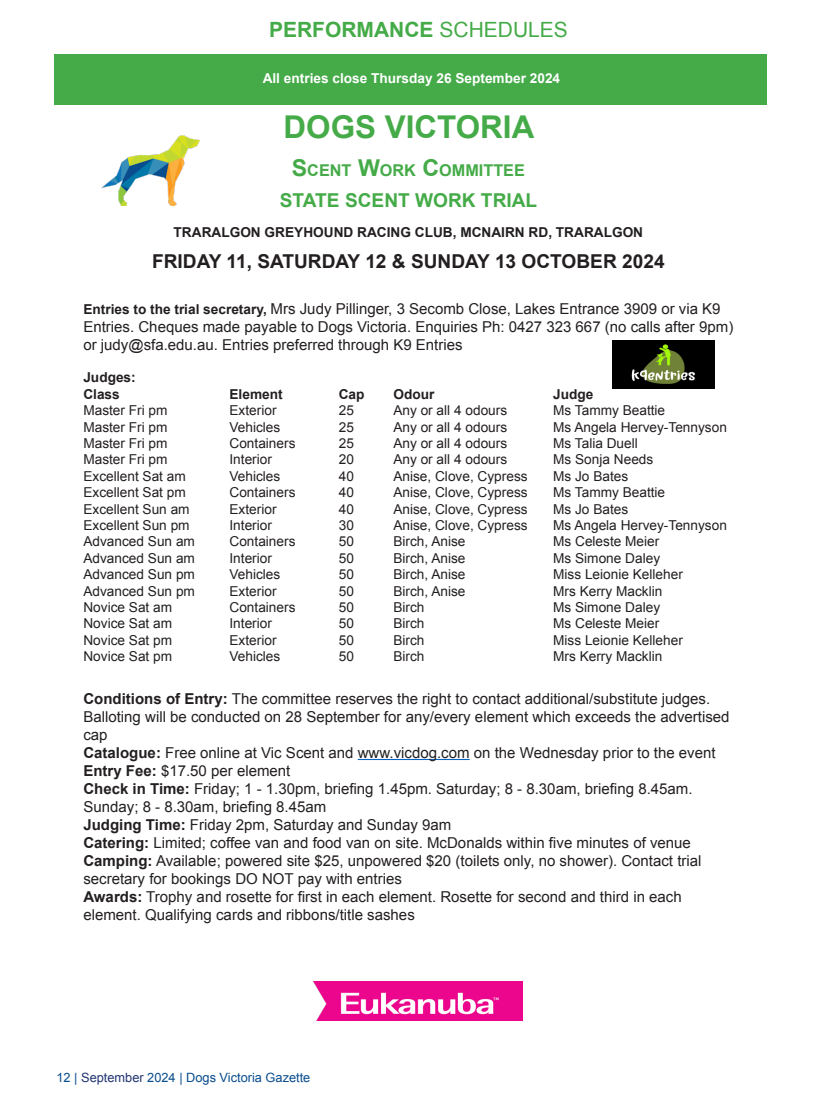
<style>
.page{position:relative;width:821px;height:1115px;background:#fff}
.page>*{position:absolute;margin:0;border:0;box-sizing:border-box;transform-origin:0 0}
.t1{font:700 31.35px "Arial";color:#45ab48}
.club_name{font:700 21px "Arial";color:#45ab48}
.t2{font:700 19.05px "Arial";color:#231f20}
.t3{font:700 19.05px "Arial";color:#45ab48}
.t4{font:700 16.2px "Arial";color:#45ab48}
.t5{font:15px/18px "Arial";color:#231f20}
.t6{font:13.65px "Arial";color:#231f20}
.t7{font:700 13.65px/16.4px "Arial";color:#231f20}
.t8{font:700 13.65px "Arial";color:#fff}
.t9{font:12.75px "Arial";color:#0a4d8d}
.s1{font-weight:400}
.s2{font-size:23.25px}
.s3{font-weight:700;font-size:13.65px}
.s4{font-weight:700}
.s5{color:#223673}
</style>
<div class="page">
<div style="left:54px;top:54px;width:713px;height:50px;background:#45ab48"></div>
<hr style="left:358px;top:758px;width:111px;height:1px;background:#0563c1">
<img style="left:314px;top:981px;width:209px;height:38px">
<img style="left:102px;top:135px;width:97px;height:70px">
<img style="left:612px;top:340px;width:102px;height:48px">
<p class="club_name" style="left:269px;top:15px;width:300px">PERFORMANCE <span class="s1">SCHEDULES</span></p>
<p class="t8" style="left:263px;top:70px;width:299px">All entries close Thursday 26 September 2024</p>
<p class="t1" style="left:284px;top:106px;width:252px">DOGS VICTORIA</p>
<p class="t4" style="left:292px;top:159px;width:235px"><span class="s2">S</span>CENT <span class="s2">W</span>ORK <span class="s2">C</span>OMMITTEE</p>
<p class="t3" style="left:280px;top:188px;width:259px">STATE SCENT WORK TRIAL</p>
<p class="t7" style="left:174px;top:224px;width:471px">TRARALGON GREYHOUND RACING CLUB, MCNAIRN RD, TRARALGON</p>
<p class="t2" style="left:152px;top:249px;width:514px">FRIDAY 11, SATURDAY 12 &amp; SUNDAY 13 OCTOBER 2024</p>
<p class="t5" style="left:83px;top:299px;width:651px"><span class="s3">Entries to the trial secretary,</span> Mrs Judy Pillinger, 3 Secomb Close, Lakes Entrance 3909 or via K9<br>Entries. Cheques made payable to Dogs Victoria. Enquiries Ph: 0427 323 667 (no calls after 9pm) or judy@sfa.edu.au. Entries preferred through K9 Entries</p>
<p class="t7" style="left:83px;top:370px;width:54px">Judges:<br>Class</p>
<p class="t7" style="left:229px;top:386px;width:55px">Element</p>
<p class="t7" style="left:339px;top:386px;width:27px">Cap</p>
<p class="t7" style="left:393px;top:386px;width:42px">Odour</p>
<p class="t7" style="left:553px;top:386px;width:42px">Judge</p>
<p class="t6" style="left:83px;top:401px;width:86px">Master Fri pm</p>
<p class="t6" style="left:229px;top:401px;width:49px">Exterior</p>
<p class="t6" style="left:339px;top:401px;width:17px">25</p>
<p class="t6" style="left:393px;top:401px;width:115px">Any or all 4 odours</p>
<p class="t6" style="left:553px;top:401px;width:114px">Ms Tammy Beattie</p>
<p class="t6" style="left:83px;top:418px;width:86px">Master Fri pm</p>
<p class="t6" style="left:229px;top:418px;width:52px">Vehicles</p>
<p class="t6" style="left:339px;top:418px;width:17px">25</p>
<p class="t6" style="left:393px;top:418px;width:115px">Any or all 4 odours</p>
<p class="t6" style="left:553px;top:418px;width:175px">Ms Angela Hervey-Tennyson</p>
<p class="t6" style="left:83px;top:434px;width:86px">Master Fri pm</p>
<p class="t6" style="left:229px;top:434px;width:67px">Containers</p>
<p class="t6" style="left:339px;top:434px;width:17px">25</p>
<p class="t6" style="left:393px;top:434px;width:115px">Any or all 4 odours</p>
<p class="t6" style="left:553px;top:434px;width:86px">Ms Talia Duell</p>
<p class="t6" style="left:83px;top:450px;width:86px">Master Fri pm</p>
<p class="t6" style="left:229px;top:450px;width:44px">Interior</p>
<p class="t6" style="left:339px;top:450px;width:17px">20</p>
<p class="t6" style="left:393px;top:450px;width:115px">Any or all 4 odours</p>
<p class="t6" style="left:553px;top:450px;width:102px">Ms Sonja Needs</p>
<p class="t6" style="left:83px;top:467px;width:104px">Excellent Sat am</p>
<p class="t6" style="left:229px;top:467px;width:52px">Vehicles</p>
<p class="t6" style="left:339px;top:467px;width:17px">40</p>
<p class="t6" style="left:393px;top:467px;width:136px">Anise, Clove, Cypress</p>
<p class="t6" style="left:553px;top:467px;width:77px">Ms Jo Bates</p>
<p class="t6" style="left:83px;top:483px;width:104px">Excellent Sat pm</p>
<p class="t6" style="left:229px;top:483px;width:67px">Containers</p>
<p class="t6" style="left:339px;top:483px;width:17px">40</p>
<p class="t6" style="left:393px;top:483px;width:136px">Anise, Clove, Cypress</p>
<p class="t6" style="left:553px;top:483px;width:114px">Ms Tammy Beattie</p>
<p class="t6" style="left:83px;top:499px;width:108px">Excellent Sun am</p>
<p class="t6" style="left:229px;top:499px;width:49px">Exterior</p>
<p class="t6" style="left:339px;top:499px;width:17px">40</p>
<p class="t6" style="left:393px;top:499px;width:136px">Anise, Clove, Cypress</p>
<p class="t6" style="left:553px;top:499px;width:77px">Ms Jo Bates</p>
<p class="t6" style="left:83px;top:516px;width:108px">Excellent Sun pm</p>
<p class="t6" style="left:229px;top:516px;width:44px">Interior</p>
<p class="t6" style="left:339px;top:516px;width:17px">30</p>
<p class="t6" style="left:393px;top:516px;width:136px">Anise, Clove, Cypress</p>
<p class="t6" style="left:553px;top:516px;width:175px">Ms Angela Hervey-Tennyson</p>
<p class="t6" style="left:83px;top:532px;width:113px">Advanced Sun am</p>
<p class="t6" style="left:229px;top:532px;width:67px">Containers</p>
<p class="t6" style="left:339px;top:532px;width:17px">50</p>
<p class="t6" style="left:393px;top:532px;width:74px">Birch, Anise</p>
<p class="t6" style="left:553px;top:532px;width:108px">Ms Celeste Meier</p>
<p class="t6" style="left:83px;top:549px;width:113px">Advanced Sun am</p>
<p class="t6" style="left:229px;top:549px;width:44px">Interior</p>
<p class="t6" style="left:339px;top:549px;width:17px">50</p>
<p class="t6" style="left:393px;top:549px;width:74px">Birch, Anise</p>
<p class="t6" style="left:553px;top:549px;width:108px">Ms Simone Daley</p>
<p class="t6" style="left:83px;top:565px;width:113px">Advanced Sun pm</p>
<p class="t6" style="left:229px;top:565px;width:52px">Vehicles</p>
<p class="t6" style="left:339px;top:565px;width:17px">50</p>
<p class="t6" style="left:393px;top:565px;width:74px">Birch, Anise</p>
<p class="t6" style="left:553px;top:565px;width:131px">Miss Leionie Kelleher</p>
<p class="t6" style="left:83px;top:581px;width:113px">Advanced Sun pm</p>
<p class="t6" style="left:229px;top:581px;width:49px">Exterior</p>
<p class="t6" style="left:339px;top:581px;width:17px">50</p>
<p class="t6" style="left:393px;top:581px;width:74px">Birch, Anise</p>
<p class="t6" style="left:553px;top:581px;width:111px">Mrs Kerry Macklin</p>
<p class="t6" style="left:83px;top:598px;width:90px">Novice Sat am</p>
<p class="t6" style="left:229px;top:598px;width:67px">Containers</p>
<p class="t6" style="left:339px;top:598px;width:17px">50</p>
<p class="t6" style="left:393px;top:598px;width:33px">Birch</p>
<p class="t6" style="left:553px;top:598px;width:108px">Ms Simone Daley</p>
<p class="t6" style="left:83px;top:614px;width:90px">Novice Sat am</p>
<p class="t6" style="left:229px;top:614px;width:44px">Interior</p>
<p class="t6" style="left:339px;top:614px;width:17px">50</p>
<p class="t6" style="left:393px;top:614px;width:33px">Birch</p>
<p class="t6" style="left:553px;top:614px;width:108px">Ms Celeste Meier</p>
<p class="t6" style="left:83px;top:630px;width:90px">Novice Sat pm</p>
<p class="t6" style="left:229px;top:630px;width:49px">Exterior</p>
<p class="t6" style="left:339px;top:630px;width:17px">50</p>
<p class="t6" style="left:393px;top:630px;width:33px">Birch</p>
<p class="t6" style="left:553px;top:630px;width:131px">Miss Leionie Kelleher</p>
<p class="t6" style="left:83px;top:647px;width:90px">Novice Sat pm</p>
<p class="t6" style="left:229px;top:647px;width:52px">Vehicles</p>
<p class="t6" style="left:339px;top:647px;width:17px">50</p>
<p class="t6" style="left:393px;top:647px;width:33px">Birch</p>
<p class="t6" style="left:553px;top:647px;width:111px">Mrs Kerry Macklin</p>
<p class="t5" style="left:83px;top:689px;width:647px"><span class="s4">Conditions of Entry:</span> The committee reserves the right to contact additional/substitute judges.<br>Balloting will be conducted on 28 September for any/every element which exceeds the advertised cap<br><span class="s4">Catalogue:</span> Free online at Vic Scent and www.vicdog.com on the Wednesday prior to the event <span class="s4">Entry Fee:</span> $17.50 per element<br><span class="s4">Check in Time:</span> Friday; 1 - 1.30pm, briefing 1.45pm. Saturday; 8 - 8.30am, briefing 8.45am.<br>Sunday; 8 - 8.30am, briefing 8.45am<br><span class="s4">Judging Time:</span> Friday 2pm, Saturday and Sunday 9am<br><span class="s4">Catering:</span> Limited; coffee van and food van on site. McDonalds within five minutes of venue <span class="s4">Camping:</span> Available; powered site $25, unpowered $20 (toilets only, no shower). Contact trial secretary for bookings DO NOT pay with entries<br><span class="s4">Awards:</span> Trophy and rosette for first in each element. Rosette for second and third in each element. Qualifying cards and ribbons/title sashes</p>
<p class="t9" style="left:56px;top:1068px;width:255px">12 | <span class="s5">September</span> 2024 | Dogs Victoria Gazette</p>
</div>
